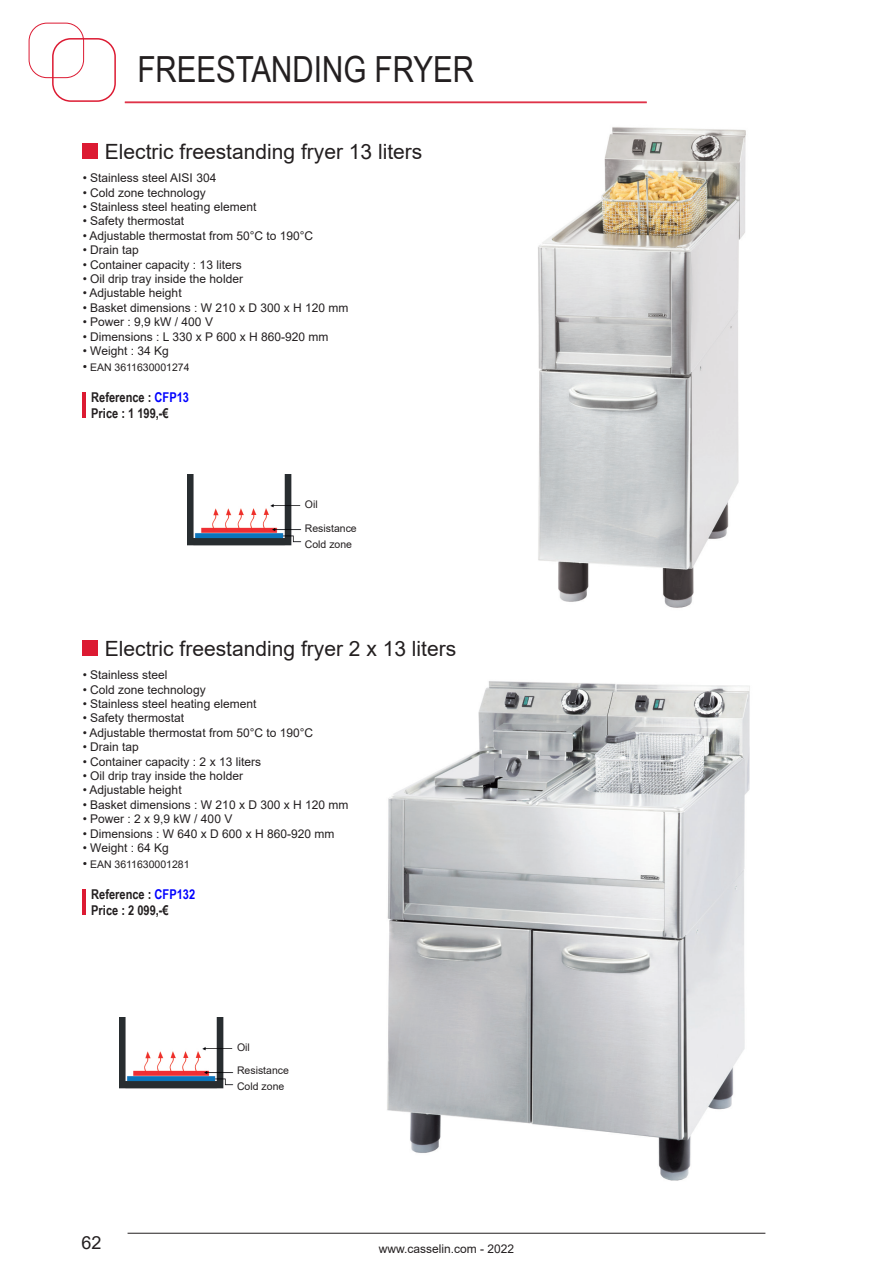
<style>
.page{position:relative;width:893px;height:1263px;background:#fff}
.page>*{position:absolute;margin:0;border:0;box-sizing:border-box;transform-origin:0 0}
.t1{font:36px "Arial Narrow";color:#231f20}
.t2{font:21px "Arial";color:#231f20}
.t3{font:18px "Arial";color:#231f20}
.t4{font:700 13.5px/16.2px "Arial Narrow";color:#231f20}
.t5{font:12px "Arial";color:#231f20}
.t6{font:10.5px/15.9px "Arial";color:#231f20}
.s1{font-size:12.45px}
.s2{color:#00f}
</style>
<div class="page">
<hr style="left:128px;top:1233px;width:637px;height:1px;background:#231f20">
<div style="left:52px;top:38px;width:64px;height:64px;border:2px solid #dc1a32;border-radius:18px"></div>
<div style="left:29px;top:23px;width:55px;height:55px;border:1px solid #dc1a32;border-radius:18px"></div>
<hr style="left:125px;top:102px;width:522px;height:1px;background:#dc1a32">
<img style="left:387px;top:681px;width:363px;height:500px">
<hr style="left:83px;top:889px;width:3px;height:26px;background:#dc1a32">
<div style="left:83px;top:641px;width:15px;height:15px;background:#dc1a32"></div>
<hr style="left:83px;top:392px;width:3px;height:26px;background:#dc1a32">
<div style="left:83px;top:144px;width:15px;height:15px;background:#dc1a32"></div>
<img style="left:538px;top:127px;width:208px;height:481px">
<img style="left:187px;top:474px;width:115px;height:72px">
<img style="left:119px;top:1017px;width:115px;height:72px">
<h1 class="t1" style="left:137px;top:43px;width:338px">FREESTANDING FRYER</h1>
<h2 class="t2" style="left:105px;top:137px;width:319px">Electric freestanding fryer 13 liters</h2>
<p class="t5" style="left:83px;top:170px;width:135px">• Stainless steel AISI 304</p>
<p class="t5" style="left:83px;top:184px;width:124px">• Cold zone technology</p>
<p class="t5" style="left:83px;top:199px;width:175px">• Stainless steel heating element</p>
<p class="t5" style="left:83px;top:213px;width:103px">• Safety thermostat</p>
<p class="t5" style="left:83px;top:227px;width:232px">• Adjustable thermostat from 50°C to 190°C</p>
<p class="t5" style="left:83px;top:242px;width:58px">• Drain tap</p>
<p class="t5" style="left:83px;top:256px;width:160px">• Container capacity : 13 liters</p>
<p class="t5" style="left:83px;top:271px;width:162px">• Oil drip tray inside the holder</p>
<p class="t5" style="left:83px;top:285px;width:100px">• Adjustable height</p>
<p class="t5" style="left:83px;top:299px;width:267px">• Basket dimensions : W 210 x D 300 x H 120 mm</p>
<p class="t5" style="left:83px;top:314px;width:132px">• Power : 9,9 kW / 400 V</p>
<p class="t5" style="left:83px;top:328px;width:247px">• Dimensions : L 330 x P 600 x H 860-920 mm</p>
<p class="t5" style="left:83px;top:343px;width:88px">• Weight : 34 Kg</p>
<p class="t6" style="left:83px;top:360px;width:108px"><span class="s1">•</span> EAN 3611630001274</p>
<p class="t4" style="left:91px;top:388px;width:99px">Reference : <span class="s2">CFP13<br></span>Price : 1 199,-€</p>
<p class="t6" style="left:305px;top:497px;width:14px">Oil</p>
<p class="t6" style="left:305px;top:520px;width:53px">Resistance<br>Cold zone</p>
<h2 class="t2" style="left:105px;top:634px;width:353px">Electric freestanding fryer 2 x 13 liters</h2>
<p class="t5" style="left:83px;top:667px;width:86px">• Stainless steel</p>
<p class="t5" style="left:83px;top:681px;width:124px">• Cold zone technology</p>
<p class="t5" style="left:83px;top:695px;width:175px">• Stainless steel heating element</p>
<p class="t5" style="left:83px;top:710px;width:103px">• Safety thermostat</p>
<p class="t5" style="left:83px;top:724px;width:232px">• Adjustable thermostat from 50°C to 190°C</p>
<p class="t5" style="left:83px;top:739px;width:58px">• Drain tap</p>
<p class="t5" style="left:83px;top:753px;width:180px">• Container capacity : 2 x 13 liters</p>
<p class="t5" style="left:83px;top:767px;width:162px">• Oil drip tray inside the holder</p>
<p class="t5" style="left:83px;top:782px;width:100px">• Adjustable height</p>
<p class="t5" style="left:83px;top:796px;width:267px">• Basket dimensions : W 210 x D 300 x H 120 mm</p>
<p class="t5" style="left:83px;top:811px;width:151px">• Power : 2 x 9,9 kW / 400 V</p>
<p class="t5" style="left:83px;top:825px;width:253px">• Dimensions : W 640 x D 600 x H 860-920 mm</p>
<p class="t5" style="left:83px;top:839px;width:88px">• Weight : 64 Kg</p>
<p class="t6" style="left:83px;top:856px;width:108px"><span class="s1">•</span> EAN 3611630001281</p>
<p class="t4" style="left:91px;top:885px;width:105px">Reference : <span class="s2">CFP132<br></span>Price : 2 099,-€</p>
<p class="t6" style="left:237px;top:1039px;width:14px">Oil</p>
<p class="t6" style="left:237px;top:1063px;width:53px">Resistance<br>Cold zone</p>
<h3 class="t3" style="left:81px;top:1230px;width:22px">62</h3>
<p class="t5" style="left:379px;top:1240px;width:137px">www.casselin.com - 2022</p>
</div>
